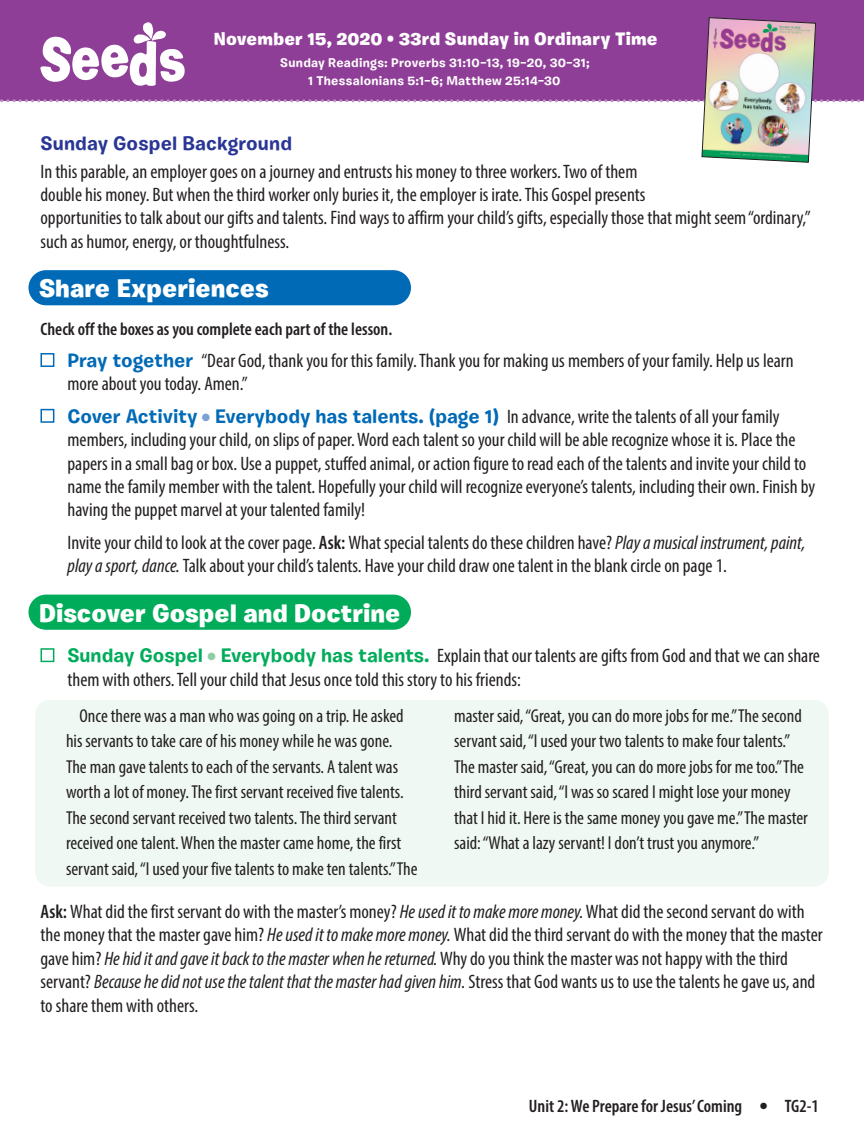
<style>
.page{position:relative;width:864px;height:1134px;background:#fff}
.page>*{position:absolute;margin:0;border:0;box-sizing:border-box;transform-origin:0 0}
.t1{font:900 25.5px "Burbank Small";color:#fff}
.t2{font:condensed 19.5px/23.4px "Myriad Pro";color:#231f20}
.t3{font:700 19.5px "Burbank Small";color:#016ab6}
.t4{font:700 19.5px "Burbank Small";letter-spacing:.005em;color:#293695}
.t5{font:condensed 18.75px/25.5px "Myriad Pro";color:#231f20}
.t6{font:600 condensed 18px "Myriad Pro";color:#231f20}
.t7{font:900 18px "Burbank Small";letter-spacing:.01em;color:#fff}
.t8{font:700 12.6px/17.5px "Burbank Small";letter-spacing:.02em;color:#fff;text-align:center}
.s1{font-family:"Burbank Small";font-weight:700;font-stretch:normal;color:#016ab6}
.s2{color:#7da1d4}
.s3{font-family:"Myriad Pro";font-weight:400;font-stretch:condensed;color:#231f20}
.s4{font-weight:600}
.s5{font-style:italic}
.s6{font-family:"Burbank Small";font-weight:700;font-stretch:normal;color:#00ac5a}
.s7{color:#8fcea5}
</style>
<div class="page">
<div style="left:35px;top:700px;width:794px;height:187px;background:#eff8f2;border-radius:15px"></div>
<div style="left:0;top:0;width:864px;height:101px;background:#8f3e97"></div>
<svg style="left:0;top:17px;width:864px;height:146px"></svg>
<div style="left:40px;top:353px;width:14px;height:14px;background:#fff;border:2px solid #016ab6"></div>
<div style="left:40px;top:409px;width:14px;height:14px;background:#fff;border:2px solid #016ab6"></div>
<div style="left:40px;top:648px;width:14px;height:14px;background:#fff;border:2px solid #00ac5a"></div>
<div style="left:28px;top:270px;width:383px;height:35px;background:#016ab6;border-radius:18px"></div>
<div style="left:28px;top:595px;width:383px;height:35px;background:#00ac5a;border-radius:18px"></div>
<img style="left:40px;top:23px;width:145px;height:63px">
<p class="t7" style="left:214px;top:28px;width:445px">November 15, 2020 • 33rd Sunday in Ordinary Time</p>
<p class="t8" style="left:280px;top:54px;width:311px">Sunday Readings: Proverbs 31:10–13, 19–20, 30–31;<br>1 Thessalonians 5:1–6; Matthew 25:14–30</p>
<p class="t4" style="left:40px;top:131px;width:253px">Sunday Gospel Background</p>
<p class="t2" style="left:40px;top:159px;width:772px">In this parable, an employer goes on a journey and entrusts his money to three workers. Two of them<br>double his money. But when the third worker only buries it, the employer is irate. This Gospel presents<br>opportunities to talk about our gifts and talents. Find ways to affirm your child’s gifts, especially those that might seem “ordinary,” such as humor, energy, or thoughtfulness.</p>
<h1 class="t1" style="left:39px;top:273px;width:231px">Share Experiences</h1>
<p class="t6" style="left:40px;top:318px;width:353px">Check off the boxes as you complete each part of the lesson.</p>
<p class="t2" style="left:67px;top:349px;width:728px"><span class="s1">Pray together</span> “Dear God, thank you for this family. Thank you for making us members of your family. Help us learn more about you today. Amen.”</p>
<p class="t3" style="left:67px;top:404px;width:714px">Cover Activity <span class="s2">●</span> Everybody has talents. (page 1) <span class="s3">In advance, write the talents of all your family</span></p>
<p class="t2" style="left:68px;top:428px;width:749px">members, including your child, on slips of paper. Word each talent so your child will be able recognize whose it is. Place the papers in a small bag or box. Use a puppet, stuffed animal, or action figure to read each of the talents and invite your child to name the family member with the talent. Hopefully your child will recognize everyone’s talents, including their own. Finish by having the puppet marvel at your talented family!</p>
<p class="t2" style="left:68px;top:530px;width:740px">Invite your child to look at the cover page. <span class="s4">Ask:</span> What special talents do these children have? <span class="s5">Play a musical instrument, paint, play a sport, dance.</span> Talk about your child’s talents. Have your child draw one talent in the blank circle on page 1.</p>
<h1 class="t1" style="left:39px;top:597px;width:363px">Discover Gospel and Doctrine</h1>
<p class="t2" style="left:67px;top:644px;width:754px"><span class="s6">Sunday Gospel</span> <span class="s7">●</span> <span class="s6">Everybody has talents.</span> Explain that our talents are gifts from God and that we can share them with others. Tell your child that Jesus once told this story to his friends:</p>
<p class="t5" style="left:66px;top:703px;width:353px;text-indent:14px">Once there was a man who was going on a trip. He asked his servants to take care of his money while he was gone.<br>The man gave talents to each of the servants. A talent was worth a lot of money. The first servant received five talents.<br>The second servant received two talents. The third servant received one talent. When the master came home, the first servant said, “I used your five talents to make ten talents.” The</p>
<p class="t5" style="left:454px;top:703px;width:355px">master said, “Great, you can do more jobs for me.” The second servant said, “I used your two talents to make four talents.” The master said, “Great, you can do more jobs for me too.” The third servant said, “I was so scared I might lose your money that I hid it. Here is the same money you gave me.” The master said: “What a lazy servant! I don’t trust you anymore.”</p>
<p class="t2" style="left:40px;top:900px;width:784px"><span class="s4">Ask:</span> What did the first servant do with the master’s money? <span class="s5">He used it to make more money.</span> What did the second servant do with the money that the master gave him? <span class="s5">He used it to make more money.</span> What did the third servant do with the money that the master gave him? <span class="s5">He hid it and gave it back to the master when he returned.</span> Why do you think the master was not happy with the third servant? <span class="s5">Because he did not use the talent that the master had given him.</span> Stress that God wants us to use the talents he gave us, and to share them with others.</p>
<p class="t6" style="left:529px;top:1094px;width:292px">Unit 2: We Prepare for Jesus’ Coming ● TG2-1</p>
</div>
